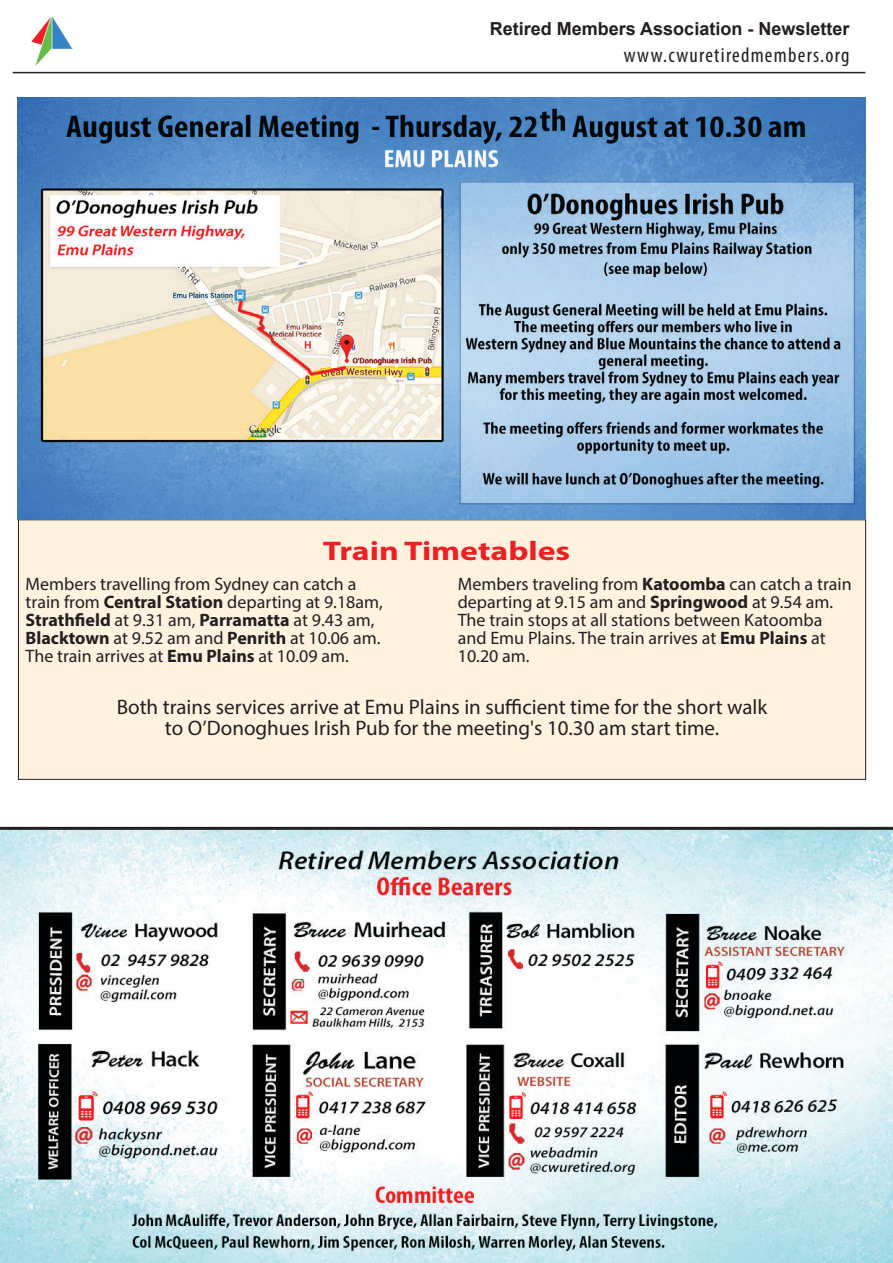
<style>
.page{position:relative;width:893px;height:1263px;background:#fff}
.page>*{position:absolute;margin:0;border:0;box-sizing:border-box;transform-origin:0 0}
.Heading_2{font:700 27px "Myriad Pro";color:#ed2024;scale:1.25 1}
.Normal_Article_Parag{font:21px/21px "Myriad Pro";color:#231f20;text-align:center}
.t1{font:condensed 21px "Myriad Pro";letter-spacing:.06em;color:#231f20}
.Normal_Article_Parag-2{font:18px/18px "Myriad Pro";color:#231f20}
.t2{font:700 18px "Arial";color:#231f20}
.s1{font-weight:700}
</style>
<div class="page">
<hr style="left:13px;top:72px;width:852px;height:1px;background:#231f20">
<img style="left:32px;top:17px;width:40px;height:49px">
<svg style="left:0;top:827px;width:893px;height:436px"></svg>
<div style="left:18px;top:520px;width:848px;height:259px;background:#fff3e0"></div>
<img style="left:17px;top:97px;width:848px;height:422px">
<p class="t2" style="left:490px;top:17px;width:361px">Retired Members Association - Newsletter</p>
<p class="t1" style="left:624px;top:42px;width:227px">www.cwuretiredmembers.org</p>
<p class="Heading_2" style="left:323px;top:533px;width:199px">Train Timetables</p>
<p class="Normal_Article_Parag-2" style="left:26px;top:574px;width:359px">Members travelling from Sydney can catch a train from <span class="s1">Central Station</span> departing at 9.18am, <span class="s1">Strathfield</span> at 9.31 am, <span class="s1">Parramatta</span> at 9.43 am, <span class="s1">Blacktown</span> at 9.52 am and <span class="s1">Penrith</span> at 10.06 am.<br>The train arrives at <span class="s1">Emu Plains</span> at 10.09 am.</p>
<p class="Normal_Article_Parag-2" style="left:458px;top:574px;width:395px">Members traveling from <span class="s1">Katoomba</span> can catch a train departing at 9.15 am and <span class="s1">Springwood</span> at 9.54 am.<br>The train stops at all stations between Katoomba and Emu Plains. The train arrives at <span class="s1">Emu Plains</span> at 10.20 am.</p>
<p class="Normal_Article_Parag" style="left:117px;top:696px;width:652px">Both trains services arrive at Emu Plains in sufficient time for the short walk to O’Donoghues Irish Pub for the meeting's 10.30 am start time.</p>
</div>
